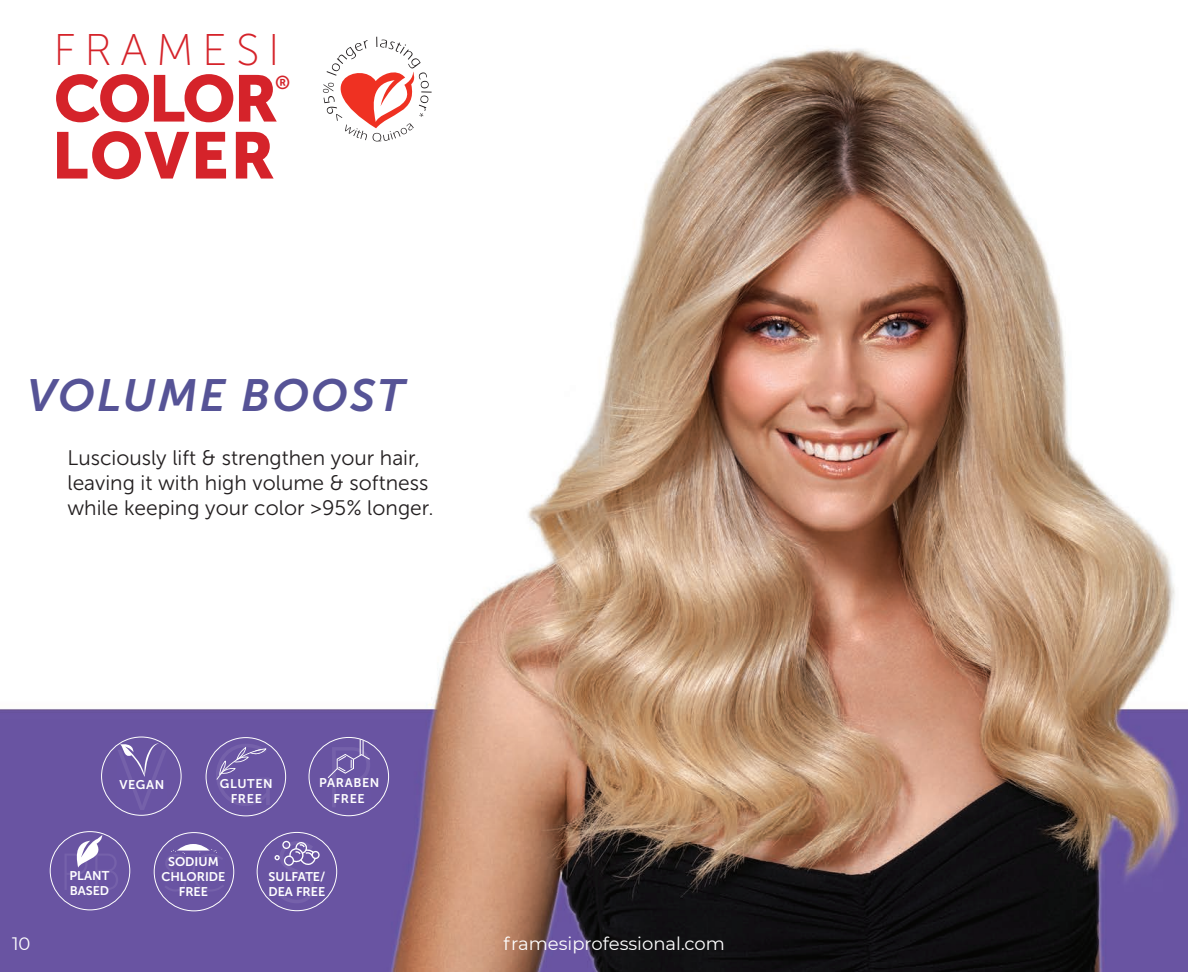
<style>
.page{position:relative;width:1188px;height:972px;background:#fff}
.page>*{position:absolute;margin:0;border:0;box-sizing:border-box;transform-origin:0 0}
.t1{font:65.25px/57px "Museo Sans 900";letter-spacing:-.005em;color:#d5232a}
.t2{font:italic 45px "Museo Sans 700";letter-spacing:.05em;color:#565396}
.t3{font:44.25px "Museo Sans 100";letter-spacing:.195em;color:#d5232a}
.t4{font:21px/25.2px "Museo Sans 300";color:#231f20}
.t5{font:18.75px "Museo Sans 700";color:#d5232a}
.t6{font:18px "Montserrat";color:#fff}
.t7{font:12.6px/15px "Museo Sans 700";color:#fff}
.t8{font:12.6px/15px "Museo Sans 700";letter-spacing:.05em;color:#fff;text-align:center}
</style>
<div class="page">
<img style="left:0;top:36px;width:1188px;height:936px">
<svg style="left:323px;top:37px;width:109px;height:104px"></svg>
<img style="left:278px;top:841px;width:36px;height:62px">
<img style="left:164px;top:854px;width:60px;height:38px">
<img style="left:332px;top:779px;width:38px;height:28px">
<img style="left:216px;top:744px;width:54px;height:62px">
<div style="left:206px;top:737px;width:80px;height:79px;border:1px solid #fff;border-radius:50%"></div>
<div style="left:309px;top:737px;width:80px;height:79px;border:1px solid #fff;border-radius:50%"></div>
<div style="left:154px;top:832px;width:80px;height:79px;border:1px solid #fff;border-radius:50%"></div>
<img style="left:118px;top:750px;width:49px;height:60px">
<div style="left:257px;top:832px;width:80px;height:79px;border:1px solid #fff;border-radius:50%"></div>
<div style="left:101px;top:737px;width:81px;height:79px;border:1px solid #fff;border-radius:50%"></div>
<svg style="left:327px;top:739px;width:44px;height:40px;background:#7966ac"></svg>
<div style="left:282px;top:841px;width:8px;height:8px;border:1px solid #fff;border-radius:50%"></div>
<div style="left:312px;top:851px;width:8px;height:8px;border:1px solid #fff;border-radius:50%"></div>
<svg style="left:275px;top:855px;width:5px;height:5px"></svg>
<div style="left:284px;top:856px;width:10px;height:10px;border:1px solid #fff;border-radius:50%"></div>
<svg style="left:289px;top:841px;width:28px;height:26px"></svg>
<svg style="left:171px;top:844px;width:46px;height:10px"></svg>
<svg style="left:216px;top:747px;width:50px;height:33px;background:#7966ac"></svg>
<svg style="left:120px;top:743px;width:39px;height:34px"></svg>
<img style="left:64px;top:854px;width:54px;height:36px">
<div style="left:50px;top:831px;width:80px;height:79px;border:1px solid #fff;border-radius:50%"></div>
<svg style="left:72px;top:835px;width:33px;height:33px"></svg>
<h3 class="t3" style="left:53px;top:26px;width:228px">FRAMESI</h3>
<h1 class="t1" style="left:52px;top:70px;width:228px">COLOR<br>LOVER</h1>
<p class="t5" style="left:275px;top:72px;width:17px">®</p>
<h2 class="t2" style="left:27px;top:370px;width:379px">VOLUME BOOST</h2>
<p class="t4" style="left:68px;top:445px;width:368px">Lusciously lift &amp; strengthen your hair, leaving it with high volume &amp; softness while keeping your color &gt;95% longer.</p>
<p class="t7" style="left:119px;top:777px;width:46px">VEGAN</p>
<p class="t8" style="left:220px;top:776px;width:54px">GLUTEN<br>FREE</p>
<p class="t8" style="left:319px;top:776px;width:62px">PARABEN<br>FREE</p>
<p class="t7" style="left:69px;top:869px;width:41px">PLANT<br>BASED</p>
<p class="t7" style="left:161px;top:854px;width:66px;text-align:center">SODIUM<br>CHLORIDE<br>FREE</p>
<p class="t7" style="left:268px;top:869px;width:58px">SULFATE/<br>DEA FREE</p>
<p class="t6" style="left:12px;top:932px;width:20px">10</p>
<p class="t6" style="left:504px;top:932px;width:223px">framesiprofessional.com</p>
</div>
